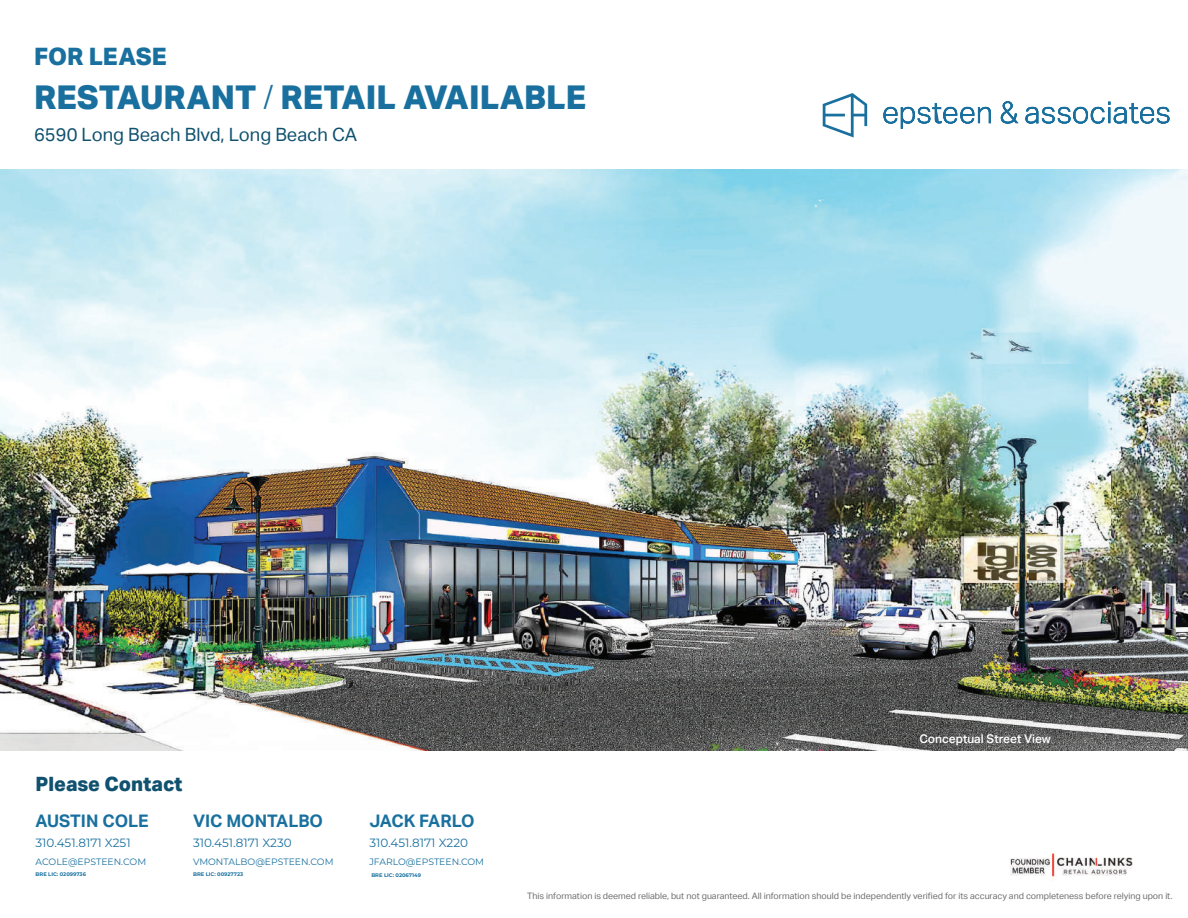
<style>
.page{position:relative;width:1188px;height:918px;background:#fff}
.page>*{position:absolute;margin:0;border:0;box-sizing:border-box;transform-origin:0 0}
.t1{font:800 32.85px "Aktiv Grotesk";color:#19709f}
.t2{font:800 24px "Aktiv Grotesk";color:#19709f}
.t3{font:800 19.8px "Aktiv Grotesk";color:#10516f}
.t4{font:18.3px "Aktiv Grotesk";color:#10516f}
.t5{font:700 17.25px "Aktiv Grotesk";color:#19709f}
.t6{font:700 17.25px "Aktiv Grotesk";letter-spacing:-.02em;color:#19709f}
.t7{font:12px "Montserrat";color:#19709f}
.t8{font:500 12px "Aktiv Grotesk";color:#fff}
.t9{font:9.3px "Montserrat";color:#19709f}
.t10{font:8.85px "Aktiv Grotesk";color:#6c6d6d}
.t11{font:700 5.25px "Montserrat";color:#19709f}
.s1{font-weight:300}
</style>
<div class="page">
<img style="left:1010px;top:852px;width:123px;height:28px">
<svg style="left:823px;top:93px;width:44px;height:45px"></svg>
<svg style="left:883px;top:101px;width:287px;height:28px"></svg>
<img style="left:0;top:170px;width:1188px;height:580px">
<h2 class="t2" style="left:34px;top:43px;width:134px">FOR LEASE</h2>
<h1 class="t1" style="left:34px;top:78px;width:554px">RESTAURANT <span class="s1">/</span> RETAIL AVAILABLE</h1>
<h3 class="t4" style="left:34px;top:124px;width:324px">6590 Long Beach Blvd, Long Beach CA</h3>
<h3 class="t3" style="left:36px;top:772px;width:149px">Please Contact</h3>
<h3 class="t5" style="left:36px;top:811px;width:115px">AUSTIN COLE</h3>
<h3 class="t5" style="left:193px;top:811px;width:132px">VIC MONTALBO</h3>
<h3 class="t6" style="left:369px;top:811px;width:107px">JACK FARLO</h3>
<h3 class="t7" style="left:36px;top:834px;width:97px">310.451.8171 X251</h3>
<p class="t9" style="left:36px;top:855px;width:112px">ACOLE@EPSTEEN.COM</p>
<h3 class="t7" style="left:193px;top:834px;width:100px">310.451.8171 X230</h3>
<p class="t9" style="left:193px;top:855px;width:142px">VMONTALBO@EPSTEEN.COM</p>
<h3 class="t7" style="left:369px;top:834px;width:100px">310.451.8171 X220</h3>
<p class="t9" style="left:369px;top:855px;width:116px">JFARLO@EPSTEEN.COM</p>
<p class="t11" style="left:36px;top:871px;width:52px">BRE LIC: 02099736</p>
<p class="t11" style="left:193px;top:871px;width:52px">BRE LIC: 00927723</p>
<p class="t11" style="left:371px;top:872px;width:51px">BRE LIC: 02067149</p>
<h3 class="t8" style="left:919px;top:732px;width:133px">Conceptual Street View</h3>
<p class="t10" style="left:527px;top:891px;width:647px">This information is deemed reliable, but not guaranteed. All information should be independently verified for its accuracy and completeness before relying upon it.</p>
</div>
